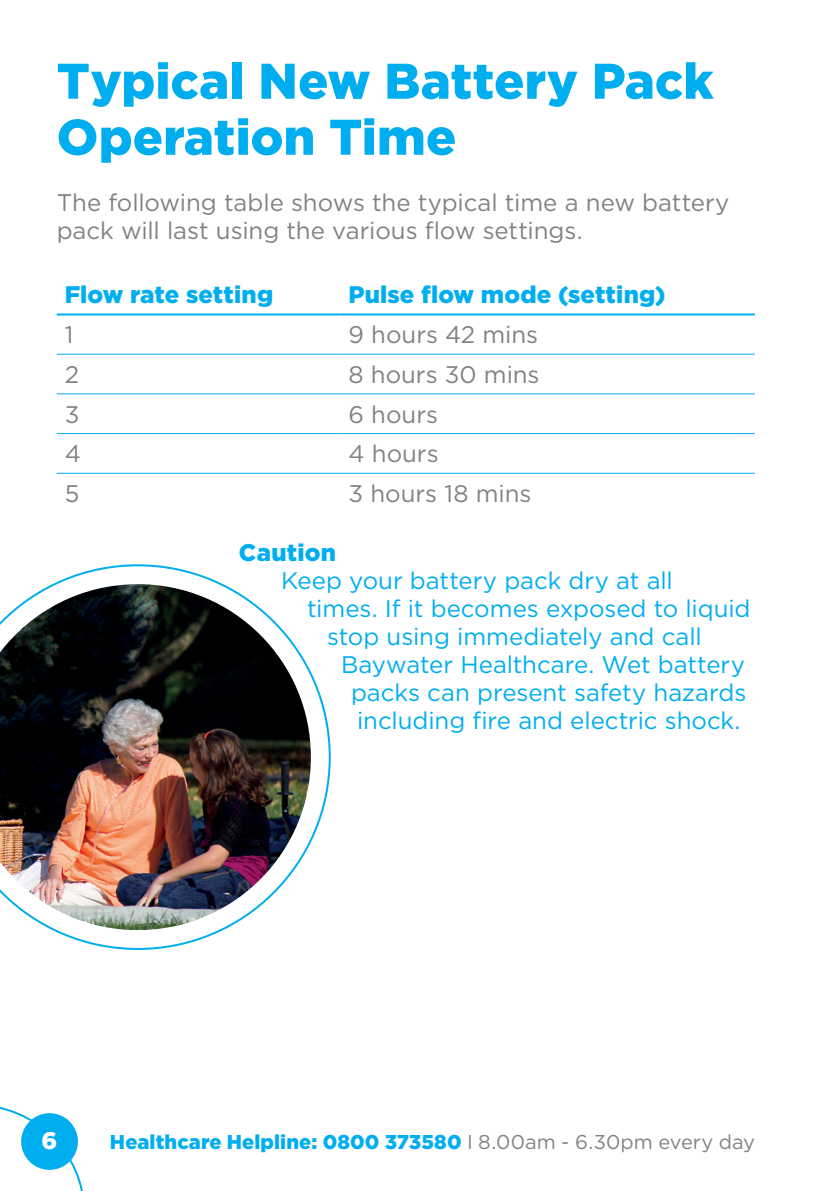
<style>
.page{position:relative;width:840px;height:1191px;background:#fff}
.page>*{position:absolute;margin:0;border:0;box-sizing:border-box;transform-origin:0 0}
.t1{font:900 50px/56px "Gotham";letter-spacing:.005em;color:#00aeef}
.t2{font:24px "Gotham";letter-spacing:-.005em;color:#00aeef}
.t3{font:24px/28px "Gotham";letter-spacing:-.005em;color:#808285}
.t4{font:24px "Gotham";color:#808285}
.t5{font:900 24px "Gotham";letter-spacing:.005em;color:#00aeef}
.t6{font:900 24px "Gotham";color:#fff}
.t7{font:900 20px "Gotham";letter-spacing:.005em;color:#00aeef}
.s1{font-weight:400;color:#808285}
</style>
<div class="page">
<hr style="left:57px;top:354px;width:283px;height:1px;background:#00aeef">
<hr style="left:340px;top:354px;width:414px;height:1px;background:#00aeef">
<hr style="left:57px;top:393px;width:283px;height:1px;background:#00aeef">
<hr style="left:340px;top:393px;width:414px;height:1px;background:#00aeef">
<hr style="left:57px;top:433px;width:283px;height:1px;background:#00aeef">
<hr style="left:340px;top:433px;width:414px;height:1px;background:#00aeef">
<hr style="left:57px;top:473px;width:283px;height:1px;background:#00aeef">
<hr style="left:340px;top:473px;width:414px;height:1px;background:#00aeef">
<hr style="left:57px;top:313px;width:283px;height:2px;background:#00aeef">
<hr style="left:340px;top:313px;width:414px;height:2px;background:#00aeef">
<svg style="left:52px;top:564px;width:278px;height:386px"></svg>
<img style="left:0;top:584px;width:311px;height:346px">
<svg style="left:0;top:1107px;width:83px;height:84px"></svg>
<div style="left:21px;top:1113px;width:57px;height:56px;background:#00aeef;border-radius:50%"></div>
<h1 class="t1" style="left:57px;top:52px;width:658px">Typical New Battery Pack<br>Operation Time</h1>
<p class="t3" style="left:57px;top:188px;width:673px">The following table shows the typical time a new battery pack will last using the various flow settings.</p>
<p class="t5" style="left:65px;top:281px;width:210px">Flow rate setting</p>
<p class="t5" style="left:348px;top:281px;width:318px">Pulse flow mode (setting)</p>
<p class="t4" style="left:65px;top:321px;width:10px">1</p>
<p class="t4" style="left:348px;top:321px;width:191px">9 hours 42 mins</p>
<p class="t4" style="left:65px;top:361px;width:16px">2</p>
<p class="t4" style="left:348px;top:361px;width:192px">8 hours 30 mins</p>
<p class="t4" style="left:65px;top:401px;width:16px">3</p>
<p class="t4" style="left:348px;top:401px;width:91px">6 hours</p>
<p class="t4" style="left:65px;top:440px;width:18px">4</p>
<p class="t4" style="left:348px;top:440px;width:91px">4 hours</p>
<p class="t4" style="left:65px;top:480px;width:16px">5</p>
<p class="t4" style="left:348px;top:480px;width:184px">3 hours 18 mins</p>
<p class="t5" style="left:239px;top:538px;width:98px">Caution</p>
<p class="t2" style="left:281px;top:567px;width:393px">Keep your battery pack dry at all</p>
<p class="t2" style="left:307px;top:595px;width:445px">times. If it becomes exposed to liquid</p>
<p class="t2" style="left:327px;top:623px;width:376px">stop using immediately and call</p>
<p class="t2" style="left:341px;top:651px;width:405px">Baywater Healthcare. Wet battery</p>
<p class="t2" style="left:351px;top:679px;width:396px">packs can present safety hazards</p>
<p class="t2" style="left:357px;top:707px;width:384px">including fire and electric shock.</p>
<p class="t6" style="left:42px;top:1126px;width:17px">6</p>
<p class="t7" style="left:110px;top:1130px;width:646px">Healthcare Helpline: 0800 373580 <span class="s1">I</span> <span class="s1">8.00am - 6.30pm every day</span></p>
</div>
